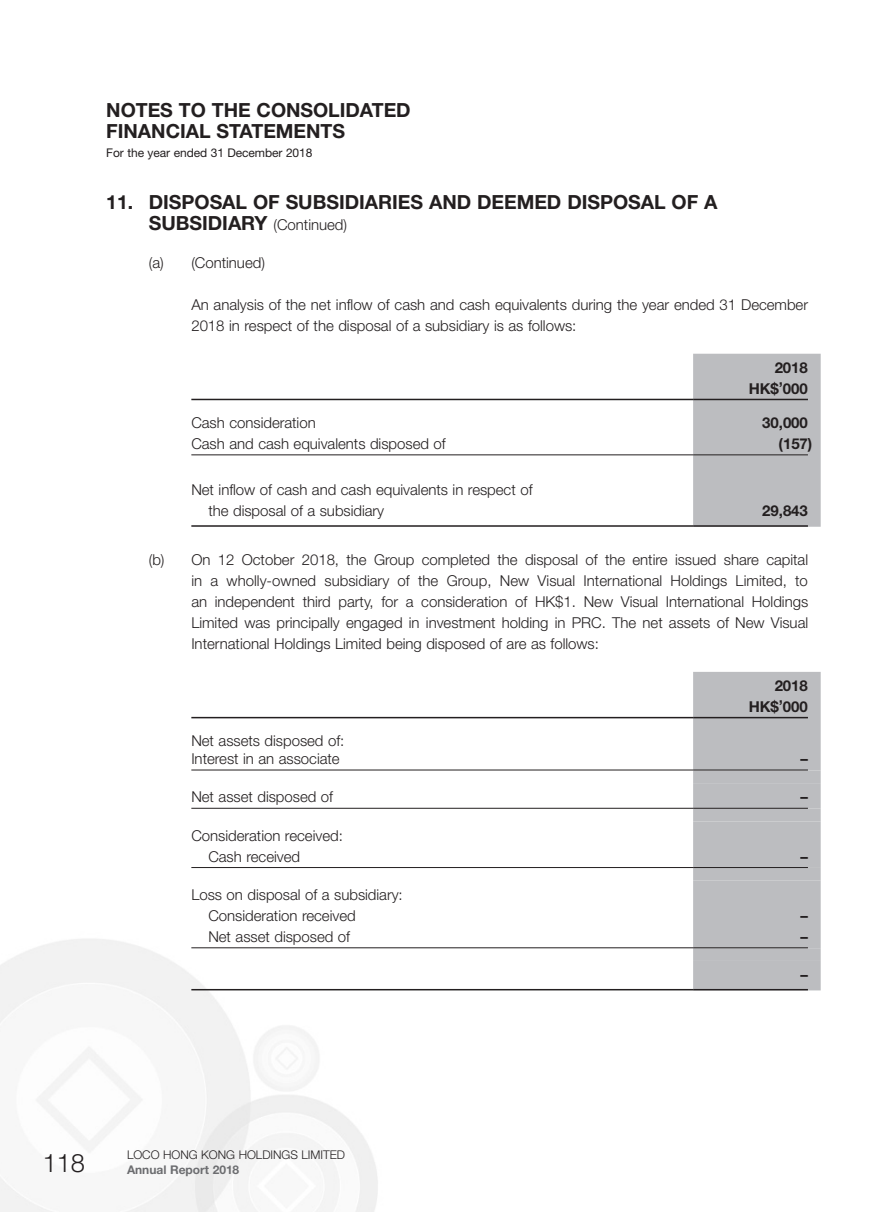
<style>
.page{position:relative;width:893px;height:1212px;background:#fff}
.page>*{position:absolute;margin:0;border:0;box-sizing:border-box;transform-origin:0 0}
.t1{font:300 25.5px "Helvetica Neue LT Std";color:#231f20}
.Heading_1{font:700 19.5px/21px "Helvetica Neue LT Std";color:#231f20}
.Body_Text{font:300 15px/21px "Helvetica Neue LT Std";color:#231f20}
.Body_Text-2{font:700 15px "Helvetica Neue LT Std";color:#231f20}
.Heading_1-2{font:300 15px "Helvetica Neue LT Std";color:#231f20}
.t2{font:12px "Helvetica Neue LT Std";letter-spacing:-.005em;color:#231f20}
.t3{font:300 12px "Helvetica Neue LT Std";letter-spacing:-.005em;color:#231f20}
.t4{font:700 12px "Helvetica Neue LT Std";color:#6c6d70}
.s1{font-weight:700;font-size:19.5px}
</style>
<div class="page">
<div style="left:693px;top:354px;width:128px;height:173px;background:#bcbdc0"></div>
<hr style="left:191px;top:399px;width:502px;height:1px;background:#231f20">
<hr style="left:693px;top:399px;width:115px;height:1px;background:#231f20">
<hr style="left:191px;top:454px;width:502px;height:1px;background:#231f20">
<hr style="left:693px;top:454px;width:115px;height:1px;background:#231f20">
<hr style="left:191px;top:525px;width:502px;height:2px;background:#231f20">
<hr style="left:693px;top:525px;width:115px;height:2px;background:#231f20">
<div style="left:693px;top:672px;width:128px;height:318px;background:#bcbdc0"></div>
<hr style="left:191px;top:717px;width:502px;height:1px;background:#231f20">
<hr style="left:693px;top:717px;width:115px;height:1px;background:#231f20">
<hr style="left:191px;top:770px;width:502px;height:1px;background:#231f20">
<hr style="left:693px;top:770px;width:115px;height:1px;background:#231f20">
<hr style="left:191px;top:808px;width:502px;height:1px;background:#231f20">
<hr style="left:693px;top:808px;width:115px;height:1px;background:#231f20">
<hr style="left:191px;top:867px;width:502px;height:1px;background:#231f20">
<hr style="left:693px;top:867px;width:115px;height:1px;background:#231f20">
<hr style="left:191px;top:947px;width:502px;height:1px;background:#231f20">
<hr style="left:693px;top:947px;width:115px;height:1px;background:#231f20">
<hr style="left:191px;top:989px;width:502px;height:1px;background:#231f20">
<hr style="left:693px;top:989px;width:115px;height:1px;background:#231f20">
<h2 class="Heading_1" style="left:106px;top:99px;width:306px">NOTES TO THE CONSOLIDATED<br>FINANCIAL STATEMENTS</h2>
<p class="t2" style="left:106px;top:146px;width:208px">For the year ended 31 December 2018</p>
<p class="Heading_1" style="left:106px;top:191px;width:613px">11. DISPOSAL OF SUBSIDIARIES AND DEEMED DISPOSAL OF A</p>
<p class="Heading_1-2" style="left:149px;top:215px;width:200px"><span class="s1">SUBSIDIARY</span> (Continued)</p>
<p class="Body_Text" style="left:149px;top:252px;width:118px">(a) (Continued)</p>
<p class="Body_Text" style="left:191px;top:294px;width:618px">An analysis of the net inflow of cash and cash equivalents during the year ended 31 December<br>2018 in respect of the disposal of a subsidiary is as follows:</p>
<p class="Body_Text-2" style="left:775px;top:358px;width:35px">2018</p>
<p class="Body_Text-2" style="left:749px;top:379px;width:61px">HK$’000</p>
<p class="Body_Text" style="left:191px;top:412px;width:126px">Cash consideration</p>
<p class="Body_Text-2" style="left:762px;top:413px;width:47px">30,000</p>
<p class="Body_Text" style="left:191px;top:433px;width:256px">Cash and cash equivalents disposed of</p>
<p class="Body_Text-2" style="left:779px;top:434px;width:35px">(157)</p>
<p class="Body_Text" style="left:208px;top:479px;width:326px;text-indent:-17px">Net inflow of cash and cash equivalents in respect of the disposal of a subsidiary</p>
<p class="Body_Text-2" style="left:762px;top:502px;width:47px">29,843</p>
<p class="Body_Text" style="left:191px;top:549px;width:618px;text-align:justify;text-indent:-43px">(b) On 12 October 2018, the Group completed the disposal of the entire issued share capital in a wholly-owned subsidiary of the Group, New Visual International Holdings Limited, to an independent third party, for a consideration of HK$1. New Visual International Holdings Limited was principally engaged in investment holding in PRC. The net assets of New Visual International Holdings Limited being disposed of are as follows:</p>
<p class="Body_Text-2" style="left:775px;top:676px;width:35px">2018</p>
<p class="Body_Text-2" style="left:749px;top:697px;width:61px">HK$’000</p>
<p class="Body_Text" style="left:191px;top:730px;width:155px">Net assets disposed of:</p>
<p class="Body_Text" style="left:191px;top:748px;width:150px">Interest in an associate</p>
<p class="Body_Text-2" style="left:800px;top:749px;width:9px">–</p>
<p class="Body_Text" style="left:191px;top:786px;width:143px">Net asset disposed of</p>
<p class="Body_Text-2" style="left:800px;top:787px;width:9px">–</p>
<p class="Body_Text" style="left:191px;top:824px;width:153px">Consideration received:</p>
<p class="Body_Text" style="left:208px;top:845px;width:93px">Cash received</p>
<p class="Body_Text-2" style="left:800px;top:847px;width:9px">–</p>
<p class="Body_Text" style="left:191px;top:883px;width:213px">Loss on disposal of a subsidiary:</p>
<p class="Body_Text" style="left:208px;top:904px;width:149px">Consideration received</p>
<p class="Body_Text-2" style="left:800px;top:906px;width:9px">–</p>
<p class="Body_Text" style="left:208px;top:925px;width:143px">Net asset disposed of</p>
<p class="Body_Text-2" style="left:800px;top:927px;width:9px">–</p>
<p class="Body_Text-2" style="left:800px;top:965px;width:9px">–</p>
<h1 class="t1" style="left:43px;top:1147px;width:44px">118</h1>
<p class="t3" style="left:127px;top:1148px;width:219px">LOCO HONG KONG HOLDINGS LIMITED</p>
<p class="t4" style="left:127px;top:1163px;width:114px">Annual Report 2018</p>
</div>
